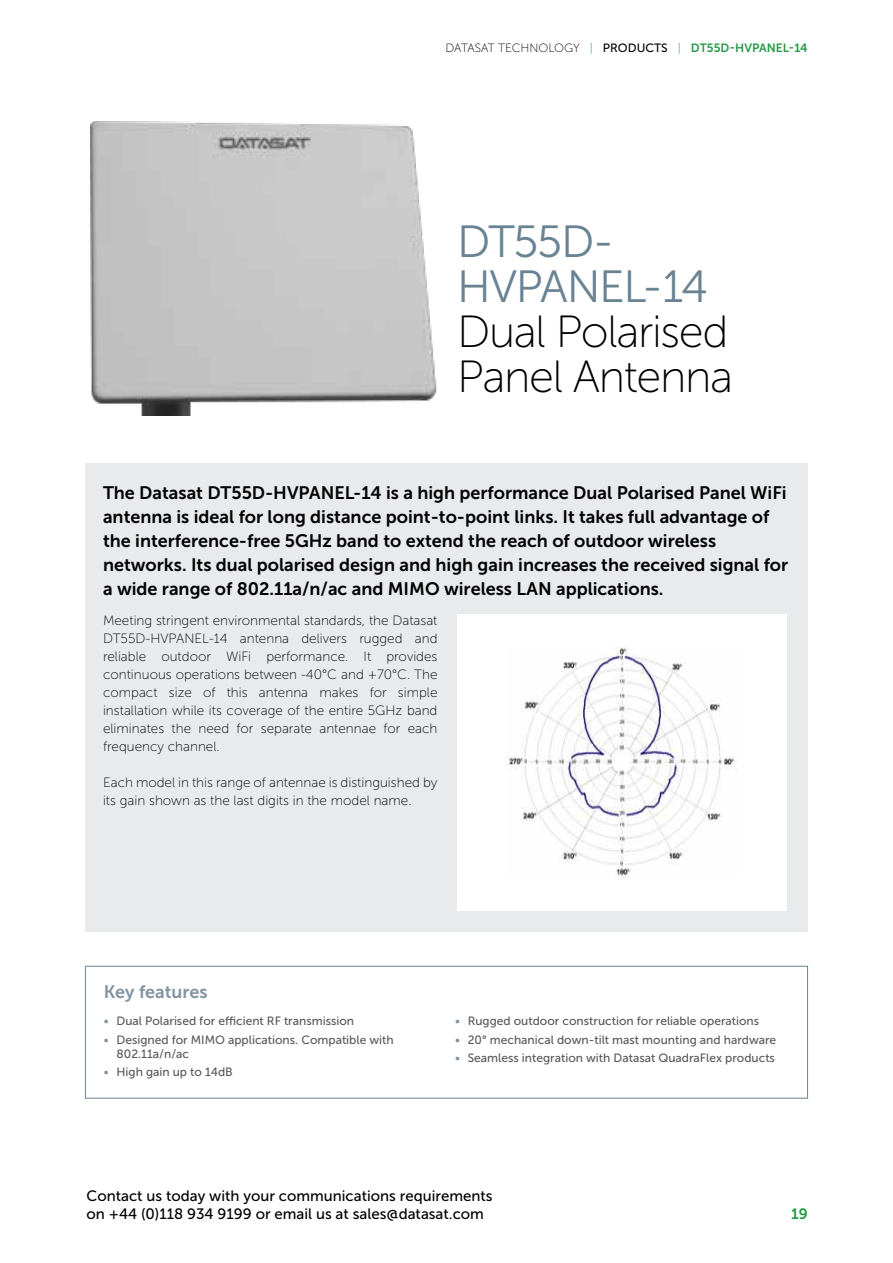
<style>
.page{position:relative;width:893px;height:1263px;background:#fff}
.page>*{position:absolute;margin:0;border:0;box-sizing:border-box;transform-origin:0 0}
.t1{font:45px/45px "Museo Sans 100";letter-spacing:-.03em;color:#000}
.t2{font:45px/45px "Museo Sans 300";letter-spacing:-.03em;color:#6a8392}
.t3{font:18px/24px "Museo Sans 700";color:#000}
.t4{font:18px "Museo Sans 700";color:#8295a2}
.t5{font:15px/17.7px "Museo Sans 500";color:#000}
.t6{font:15px "Museo Sans 700";color:#289a47}
.t7{font:13.5px/18px "Museo Sans 100";color:#000;text-align:justify}
.t8{font:12px/14.2px "Museo Sans 500";color:#58595b}
.t9{font:12px "Museo Sans 700";color:#289a47}
.t10{font:12px "Museo Sans 100";color:#000}
.s1{font-family:"Museo Sans 100";color:#000}
.s2{font-family:"Museo Sans 100"}
.s3{font-family:"Museo Sans 500";color:#000}
.s4{color:#8295a2}
</style>
<div class="page">
<div style="left:85px;top:463px;width:723px;height:469px;background:#e8eaec"></div>
<div style="left:85px;top:966px;width:723px;height:132px;border:1px solid #6a8392"></div>
<img style="left:90px;top:121px;width:347px;height:294px">
<div style="left:457px;top:614px;width:330px;height:297px;background:#fff"></div>
<img style="left:507px;top:648px;width:230px;height:230px">
<p class="t10" style="left:445px;top:41px;width:17px">Datasat</p>
<p class="t10" style="left:498px;top:41px;width:17px">Technolo</p>
<p class="t9" style="left:564px;top:41px;width:204px"><span class="s1">gy</span> <span class="s2">|</span> <span class="s3">products</span> <span class="s2">|</span> DT55D-HVPANEL</p>
<p class="t9" style="left:788px;top:41px;width:21px">-14</p>
<h1 class="t2" style="left:457px;top:219px;width:252px">DT55D-<br>HVPANEL-14</h1>
<h1 class="t1" style="left:457px;top:309px;width:278px">Dual Polarised<br>Panel Antenna</h1>
<p class="t3" style="left:103px;top:481px;width:687px;text-indent:250px">-14 is a high performance Dual Polarised Panel WiFi antenna is ideal for long distance point-to-point links. It takes full advantage of the interference-free 5GH z band to extend the reach of outdoor wireless networks. Its dual polarised design and high gain increases the received signal for a wide range of 802.11a/n/ac and MI MO wireless LAN</p>
<h2 class="t3" style="left:103px;top:481px;width:219px">The Datasat DT55D-HVPANEL</h2>
<h2 class="t3" style="left:556px;top:577px;width:109px">applications.</h2>
<p class="t7" style="left:103px;top:612px;width:336px">Meeting stringent environmental standards, the Datasat DT55D-HVPANEL-14 antenna delivers rugged and reliable outdoor WiFi performance. It provides continuous operations between -40°C and +70°C. The compact size of this antenna makes for simple installation while its coverage of the entire 5GHz band eliminates the need for separate antennae for each frequency channel.</p>
<p class="t7" style="left:103px;top:774px;width:336px">Each model in this range of antennae is distinguished by its gain shown as the last digits in the model name.</p>
<h2 class="t4" style="left:104px;top:982px;width:105px">Key features</h2>
<p class="t8" style="left:104px;top:1014px;width:252px"><span class="s4">•</span> Dual Polarised for efficient RF transmission</p>
<p class="t8" style="left:117px;top:1032px;width:279px;text-indent:-13px"><span class="s4">•</span> Designed for MIMO applications. Compatible with<br>802.11a/n/ac</p>
<p class="t8" style="left:104px;top:1065px;width:131px"><span class="s4">•</span> High gain up to 14dB</p>
<p class="t8" style="left:455px;top:1014px;width:306px"><span class="s4">•</span> Rugged outdoor construction for reliable operations</p>
<p class="t8" style="left:455px;top:1032px;width:323px"><span class="s4">•</span> 20° mechanical down-tilt mast mounting and hardware</p>
<p class="t8" style="left:455px;top:1051px;width:321px"><span class="s4">•</span> Seamless integration with Datasat QuadraFlex products</p>
<p class="t5" style="left:87px;top:1187px;width:407px">Contact us today with your communications requirements on +44 (0)118 934 9199 or email us at sales@datasat.com</p>
<p class="t6" style="left:791px;top:1206px;width:18px">19</p>
</div>
